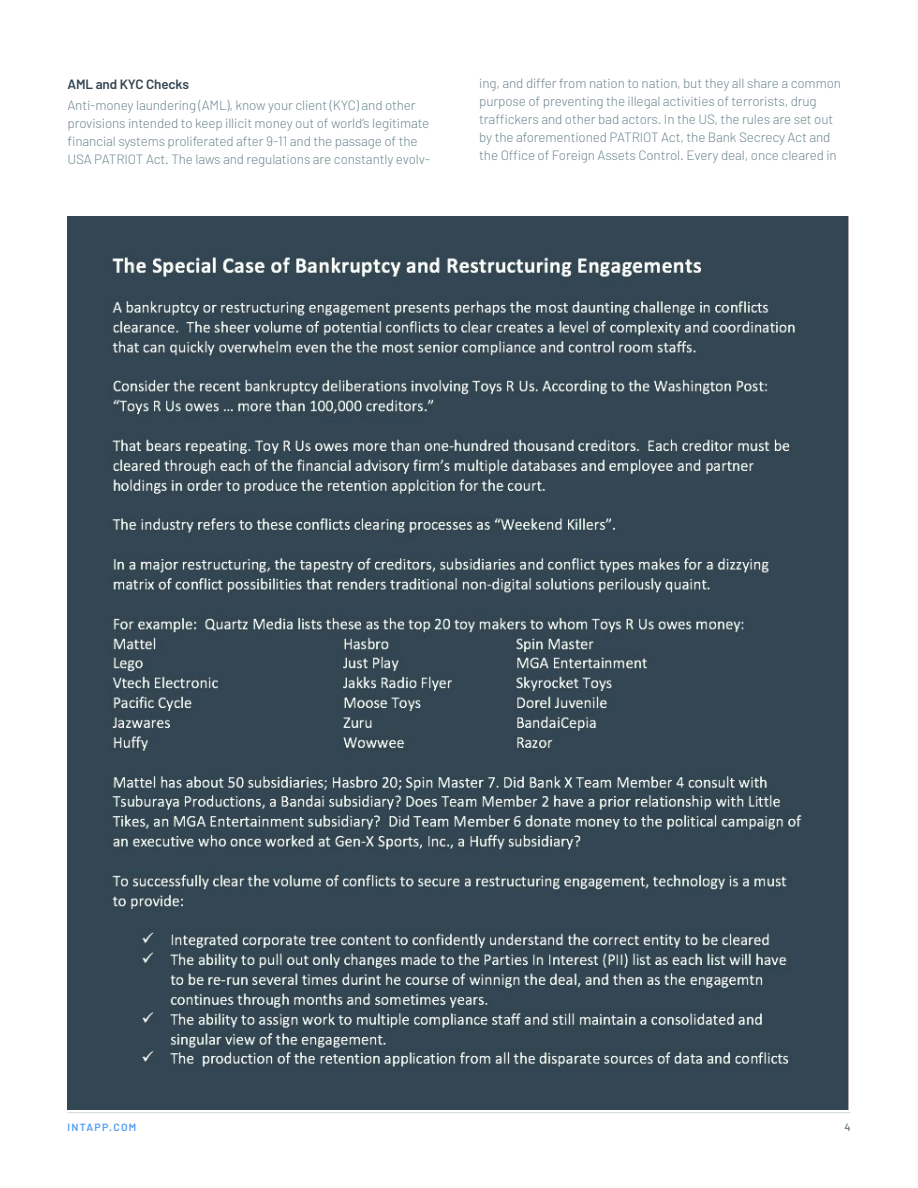
<style>
.page{position:relative;width:918px;height:1188px;background:#fff}
.page>*{position:absolute;margin:0;border:0;box-sizing:border-box;transform-origin:0 0}
.t1{font:300 13.5px/18px "Barlow";letter-spacing:-.01em;color:#6e878f}
.t2{font:600 13.5px "Barlow";letter-spacing:-.01em;color:#334553}
.t3{font:600 10.5px "Barlow";letter-spacing:.12em;color:#4f9df5}
.t4{font:600 10.5px "Barlow";color:#6e878f}
</style>
<div class="page">
<hr style="left:68px;top:1112px;width:782px;height:1px;background:#d1d9de">
<img style="left:68px;top:216px;width:780px;height:894px">
<p class="t2" style="left:68px;top:75px;width:123px">AML and KYC Checks</p>
<p class="t1" style="left:68px;top:96px;width:364px">Anti-money laundering (AML), know your client (KYC) and other provisions intended to keep illicit money out of world’s legitimate financial systems proliferated after 9-11 and the passage of the USA PATRIOT Act. The laws and regulations are constantly evolv-</p>
<p class="t1" style="left:479px;top:74px;width:363px">ing, and differ from nation to nation, but they all share a common purpose of preventing the illegal activities of terrorists, drug traffickers and other bad actors. In the US, the rules are set out by the aforementioned PATRIOT Act, the Bank Secrecy Act and the Office of Foreign Assets Control. Every deal, once cleared in</p>
<p class="t3" style="left:68px;top:1121px;width:70px">INTAPP.COM</p>
<p class="t4" style="left:844px;top:1121px;width:8px">4</p>
</div>
